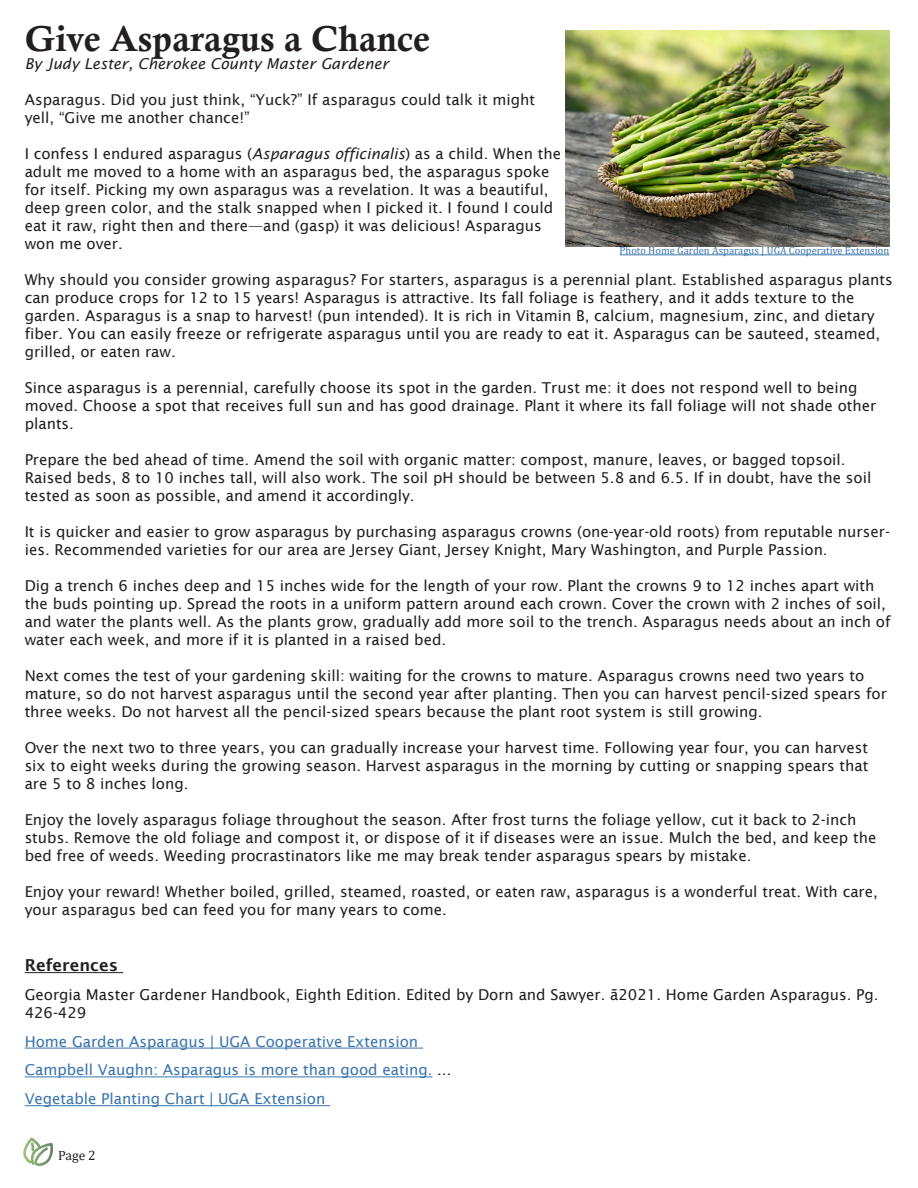
<style>
.page{position:relative;width:918px;height:1188px;background:#fff}
.page>*{position:absolute;margin:0;border:0;box-sizing:border-box;transform-origin:0 0}
.t1{font:36px "Calis MT Bol";color:#231f20}
.t2{font:600 16.5px "Lucida Sans";color:#231f20}
.t3{font:15px/18px "Lucida Sans";color:#231f20}
.t4{font:15px "Lucida Sans";color:#3975ae}
.t5{font:italic 15px "Lucida Sans";color:#231f20}
.t6{font:13.5px "Cambria";color:#231f20}
.t7{font:10.5px "Cambria";color:#3975ae}
.s1{font-style:italic}
.s2{color:#231f20}
</style>
<div class="page">
<hr style="left:25px;top:972px;width:98px;height:1px;background:#231f20">
<hr style="left:25px;top:1048px;width:398px;height:1px;background:#3975ae">
<hr style="left:25px;top:1077px;width:407px;height:1px;background:#3975ae">
<hr style="left:25px;top:1105px;width:305px;height:1px;background:#3975ae">
<svg style="left:23px;top:1137px;width:30px;height:29px"></svg>
<img style="left:565px;top:30px;width:324px;height:216px">
<hr style="left:620px;top:255px;width:269px;height:1px;background:#3975ae">
<p class="t1" style="left:25px;top:18px;width:407px">Give Asparagus a Chance</p>
<p class="t5" style="left:25px;top:55px;width:366px">By Judy Lester, Cherokee County Master Gardener</p>
<p class="t3" style="left:25px;top:91px;width:512px">Asparagus. Did you just think, “Yuck?” If asparagus could talk it might yell, “Give me another chance!”</p>
<p class="t3" style="left:25px;top:145px;width:538px">I confess I endured asparagus (<span class="s1">Asparagus officinalis</span>) as a child. When the adult me moved to a home with an asparagus bed, the asparagus spoke for itself. Picking my own asparagus was a revelation. It was a beautiful, deep green color, and the stalk snapped when I picked it. I found I could eat it raw, right then and there—and (gasp) it was delicious! Asparagus won me over.</p>
<p class="t3" style="left:25px;top:271px;width:870px">Why should you consider growing asparagus? For starters, asparagus is a perennial plant. Established asparagus plants can produce crops for 12 to 15 years! Asparagus is attractive. Its fall foliage is feathery, and it adds texture to the garden. Asparagus is a snap to harvest! (pun intended). It is rich in Vitamin B, calcium, magnesium, zinc, and dietary fiber. You can easily freeze or refrigerate asparagus until you are ready to eat it. Asparagus can be sauteed, steamed, grilled, or eaten raw.</p>
<p class="t3" style="left:25px;top:379px;width:853px">Since asparagus is a perennial, carefully choose its spot in the garden. Trust me: it does not respond well to being moved. Choose a spot that receives full sun and has good drainage. Plant it where its fall foliage will not shade other plants.</p>
<p class="t3" style="left:25px;top:451px;width:848px">Prepare the bed ahead of time. Amend the soil with organic matter: compost, manure, leaves, or bagged topsoil.<br>Raised beds, 8 to 10 inches tall, will also work. The soil pH should be between 5.8 and 6.5. If in doubt, have the soil tested as soon as possible, and amend it accordingly.</p>
<p class="t3" style="left:25px;top:523px;width:867px">It is quicker and easier to grow asparagus by purchasing asparagus crowns (one-year-old roots) from reputable nurser&shy;ies. Recommended varieties for our area are Jersey Giant, Jersey Knight, Mary Washington, and Purple Passion.</p>
<p class="t3" style="left:25px;top:577px;width:867px">Dig a trench 6 inches deep and 15 inches wide for the length of your row. Plant the crowns 9 to 12 inches apart with the buds pointing up. Spread the roots in a uniform pattern around each crown. Cover the crown with 2 inches of soil, and water the plants well. As the plants grow, gradually add more soil to the trench. Asparagus needs about an inch of water each week, and more if it is planted in a raised bed.</p>
<p class="t3" style="left:25px;top:667px;width:864px">Next comes the test of your gardening skill: waiting for the crowns to mature. Asparagus crowns need two years to mature, so do not harvest asparagus until the second year after planting. Then you can harvest pencil-sized spears for three weeks. Do not harvest all the pencil-sized spears because the plant root system is still growing.</p>
<p class="t3" style="left:25px;top:739px;width:845px;text-align:justify">Over the next two to three years, you can gradually increase your harvest time. Following year four, you can harvest six to eight weeks during the growing season. Harvest asparagus in the morning by cutting or snapping spears that are 5 to 8 inches long.</p>
<p class="t3" style="left:25px;top:811px;width:853px">Enjoy the lovely asparagus foliage throughout the season. After frost turns the foliage yellow, cut it back to 2-inch stubs. Remove the old foliage and compost it, or dispose of it if diseases were an issue. Mulch the bed, and keep the bed free of weeds. Weeding procrastinators like me may break tender asparagus spears by mistake.</p>
<p class="t3" style="left:25px;top:883px;width:855px">Enjoy your reward! Whether boiled, grilled, steamed, roasted, or eaten raw, asparagus is a wonderful treat. With care, your asparagus bed can feed you for many years to come.</p>
<p class="t2" style="left:25px;top:956px;width:95px">References</p>
<p class="t3" style="left:25px;top:985px;width:855px">Georgia Master Gardener Handbook, Eighth Edition. Edited by Dorn and Sawyer. ã2021. Home Garden Asparagus. Pg.<br>426-429</p>
<p class="t4" style="left:25px;top:1033px;width:395px">Home Garden Asparagus | UGA Cooperative Extension</p>
<p class="t4" style="left:25px;top:1062px;width:428px">Campbell Vaughn: Asparagus is more than good eating. <span class="s2">...</span></p>
<p class="t4" style="left:25px;top:1090px;width:302px">Vegetable Planting Chart | UGA Extension</p>
<p class="t7" style="left:620px;top:244px;width:271px">Photo Home Garden Asparagus | UGA Cooperative Extension</p>
<p class="t6" style="left:58px;top:1148px;width:39px">Page 2</p>
</div>
